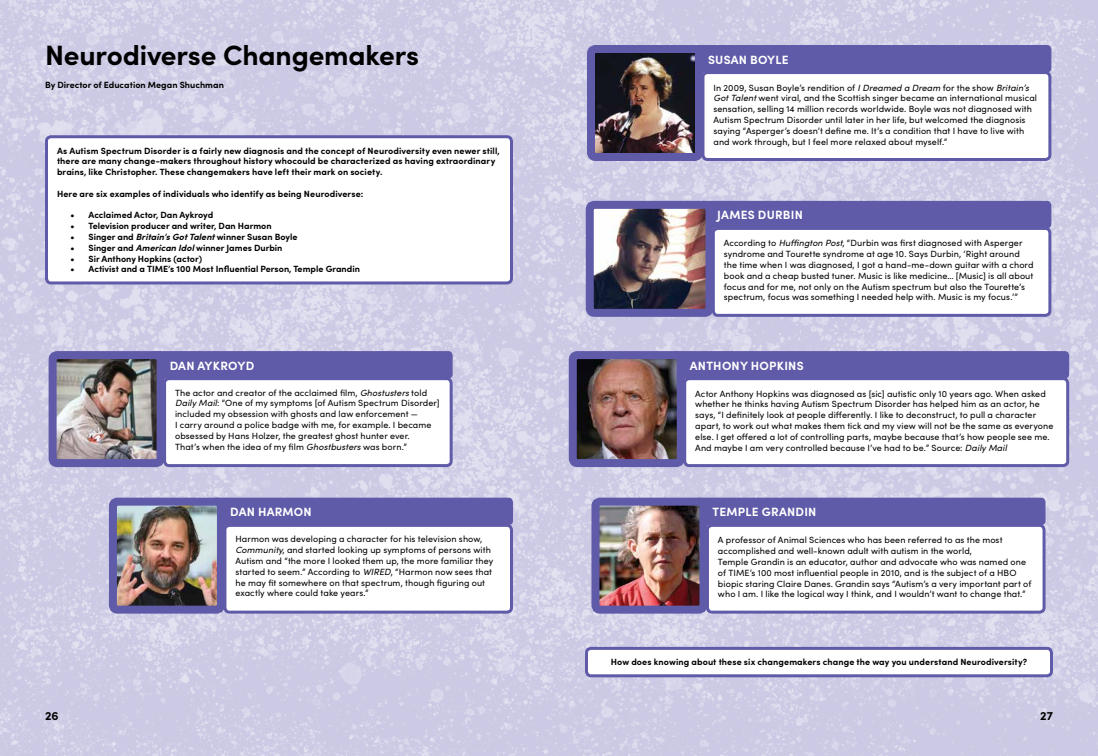
<style>
.page{position:relative;width:1098px;height:756px;background:#fff}
.page>*{position:absolute;margin:0;border:0;box-sizing:border-box;transform-origin:0 0}
.t1{font:700 28px "Sofia Pro";letter-spacing:-.005em;color:#000}
.t2{font:700 12px "Sofia Pro";letter-spacing:.02em;color:#fff}
.t3{font:700 12px "Sofia Pro";color:#000}
.t4{font:9px/10.8px "Sofia Pro";letter-spacing:.01em;color:#000}
.t5{font:700 9px/10.8px "Sofia Pro";letter-spacing:.005em;color:#000}
.s1{font-style:italic}
</style>
<div class="page">
<img style="left:0;top:0;width:1098px;height:756px">
<div style="left:46px;top:137px;width:466px;height:146px;background:#fff;border-radius:4px"></div>
<div style="left:45px;top:135px;width:468px;height:149px;border:3px solid #5f5ba8;border-radius:4px"></div>
<div style="left:165px;top:379px;width:286px;height:87px;background:#fff;border-radius:4px"></div>
<div style="left:163px;top:377px;width:290px;height:90px;border:3px solid #5f5ba8;border-radius:4px"></div>
<div style="left:225px;top:525px;width:287px;height:87px;background:#fff;border-radius:4px"></div>
<div style="left:223px;top:524px;width:290px;height:90px;border:3px solid #5f5ba8;border-radius:4px"></div>
<div style="left:703px;top:73px;width:347px;height:87px;background:#fff;border-radius:4px"></div>
<div style="left:701px;top:71px;width:350px;height:90px;border:3px solid #5f5ba8;border-radius:4px"></div>
<div style="left:713px;top:228px;width:337px;height:87px;background:#fff;border-radius:4px"></div>
<div style="left:712px;top:227px;width:339px;height:90px;border:3px solid #5f5ba8;border-radius:4px"></div>
<div style="left:685px;top:379px;width:383px;height:87px;background:#fff;border-radius:4px"></div>
<div style="left:683px;top:377px;width:386px;height:90px;border:3px solid #5f5ba8;border-radius:4px"></div>
<div style="left:707px;top:525px;width:337px;height:87px;background:#fff;border-radius:4px"></div>
<div style="left:706px;top:524px;width:340px;height:90px;border:3px solid #5f5ba8;border-radius:4px"></div>
<div style="left:152px;top:351px;width:301px;height:28px;background:#5f5ba8;border-radius:4px"></div>
<img style="left:58px;top:360px;width:98px;height:98px">
<div style="left:49px;top:351px;width:116px;height:116px;border:8px solid #5f5ba8;border-radius:4px"></div>
<div style="left:212px;top:498px;width:301px;height:27px;background:#5f5ba8;border-radius:4px"></div>
<img style="left:118px;top:507px;width:98px;height:98px">
<div style="left:109px;top:498px;width:116px;height:116px;border:8px solid #5f5ba8;border-radius:4px"></div>
<div style="left:690px;top:45px;width:361px;height:28px;background:#5f5ba8;border-radius:4px"></div>
<img style="left:596px;top:54px;width:98px;height:98px">
<div style="left:587px;top:45px;width:116px;height:116px;border:8px solid #5f5ba8;border-radius:4px"></div>
<div style="left:699px;top:201px;width:352px;height:27px;background:#5f5ba8;border-radius:4px"></div>
<img style="left:595px;top:210px;width:109px;height:98px">
<div style="left:586px;top:201px;width:127px;height:116px;border:8px solid #5f5ba8;border-radius:4px"></div>
<div style="left:672px;top:351px;width:397px;height:28px;background:#5f5ba8;border-radius:4px"></div>
<img style="left:578px;top:360px;width:98px;height:98px">
<div style="left:569px;top:351px;width:116px;height:116px;border:8px solid #5f5ba8;border-radius:4px"></div>
<div style="left:694px;top:498px;width:352px;height:27px;background:#5f5ba8;border-radius:4px"></div>
<img style="left:600px;top:507px;width:98px;height:98px">
<div style="left:591px;top:498px;width:116px;height:116px;border:8px solid #5f5ba8;border-radius:4px"></div>
<div style="left:586px;top:648px;width:466px;height:28px;background:#fff;border-radius:4px"></div>
<div style="left:585px;top:647px;width:468px;height:30px;border:3px solid #5f5ba8;border-radius:4px"></div>
<h1 class="t1" style="left:45px;top:34px;width:376px">Neurodiverse Changemakers</h1>
<h2 class="t2" style="left:708px;top:50px;width:82px">SUSAN BOYLE</h2>
<p class="t5" style="left:45px;top:79px;width:180px">By Director of Education Megan Shuchman</p>
<p class="t5" style="left:57px;top:144px;width:444px">As Autism Spectrum Disorder is a fairly new diagnosis and the concept of Neurodiversity even newer still, there are many change-makers throughout history whocould be characterized as having extraordinary brains, like Christopher. These changemakers have left their mark on society.</p>
<p class="t5" style="left:57px;top:188px;width:308px">Here are six examples of individuals who identify as being Neurodiverse:</p>
<p class="t5" style="left:70px;top:209px;width:144px">• Acclaimed Actor, Dan Aykroyd</p>
<p class="t5" style="left:70px;top:220px;width:203px">• Television producer and writer, Dan Harmon</p>
<p class="t5" style="left:70px;top:231px;width:229px">• Singer and <span class="s1">Britain’s Got Talent</span> winner Susan Boyle</p>
<p class="t5" style="left:70px;top:242px;width:214px">• Singer and <span class="s1">American Idol</span> winner James Durbin</p>
<p class="t5" style="left:70px;top:252px;width:133px">• Sir Anthony Hopkins (actor)</p>
<p class="t5" style="left:70px;top:263px;width:291px">• Activist and a TIME’s 100 Most Influential Person, Temple Grandin</p>
<p class="t4" style="left:713px;top:82px;width:325px">In 2009, Susan Boyle’s rendition of <span class="s1">I Dreamed a Dream</span> for the show <span class="s1">Britain’s Got Talent</span> went viral, and the Scottish singer became an international musical sensation, selling 14 million records worldwide. Boyle was not diagnosed with Autism Spectrum Disorder until later in her life, but welcomed the diagnosis saying “Asperger’s doesn’t define me. It’s a condition that I have to live with and work through, but I feel more relaxed about myself.”</p>
<h2 class="t2" style="left:717px;top:206px;width:87px">JAMES DURBIN</h2>
<p class="t4" style="left:724px;top:237px;width:311px">According to <span class="s1">Huffington Post</span>, “Durbin was first diagnosed with Asperger syndrome and Tourette syndrome at age 10. Says Durbin, ‘Right around the time when I was diagnosed, I got a hand-me-down guitar with a chord book and a cheap busted tuner. Music is like medicine… [Music] is all about focus and for me, not only on the Autism spectrum but also the Tourette’s spectrum, focus was something I needed help with. Music is my focus.’”</p>
<h2 class="t2" style="left:170px;top:356px;width:86px">DAN AYKROYD</h2>
<h2 class="t2" style="left:690px;top:356px;width:115px">ANTHONY HOPKINS</h2>
<p class="t4" style="left:175px;top:387px;width:266px">The actor and creator of the acclaimed film, <span class="s1">Ghostusters</span> told <span class="s1">Daily Mail</span>: “One of my symptoms [of Autism Spectrum Disorder] included my obsession with ghosts and law enforcement —<br>I carry around a police badge with me, for example. I became obsessed by Hans Holzer, the greatest ghost hunter ever.<br>That’s when the idea of my film <span class="s1">Ghostbusters</span> was born.”</p>
<p class="t4" style="left:695px;top:388px;width:360px">Actor Anthony Hopkins was diagnosed as [sic] autistic only 10 years ago. When asked whether he thinks having Autism Spectrum Disorder has helped him as an actor, he says, “I definitely look at people differently. I like to deconstruct, to pull a character apart, to work out what makes them tick and my view will not be the same as everyone else. I get offered a lot of controlling parts, maybe because that’s how people see me.<br>And maybe I am very controlled because I’ve had to be.” Source: <span class="s1">Daily Mail</span></p>
<h2 class="t2" style="left:230px;top:503px;width:83px">DAN HARMON</h2>
<h2 class="t2" style="left:713px;top:503px;width:105px">TEMPLE GRANDIN</h2>
<p class="t4" style="left:235px;top:533px;width:259px">Harmon was developing a character for his television show, <span class="s1">Community</span>, and started looking up symptoms of persons with Autism and “the more I looked them up, the more familiar they started to seem.” According to <span class="s1">WIRED</span>, “Harmon now sees that he may fit somewhere on that spectrum, though figuring out exactly where could take years.”</p>
<p class="t4" style="left:718px;top:534px;width:315px">A professor of Animal Sciences who has been referred to as the most accomplished and well-known adult with autism in the world,<br>Temple Grandin is an educator, author and advocate who was named one of TIME’s 100 most influential people in 2010, and is the subject of a HBO biopic staring Claire Danes. Grandin says “Autism’s a very important part of who I am. I like the logical way I think, and I wouldn’t want to change that.”</p>
<p class="t5" style="left:611px;top:656px;width:418px">How does knowing about these six changemakers change the way you understand Neurodiversity?</p>
<h2 class="t3" style="left:45px;top:706px;width:15px">26</h2>
<h2 class="t3" style="left:1040px;top:706px;width:14px">27</h2>
</div>
